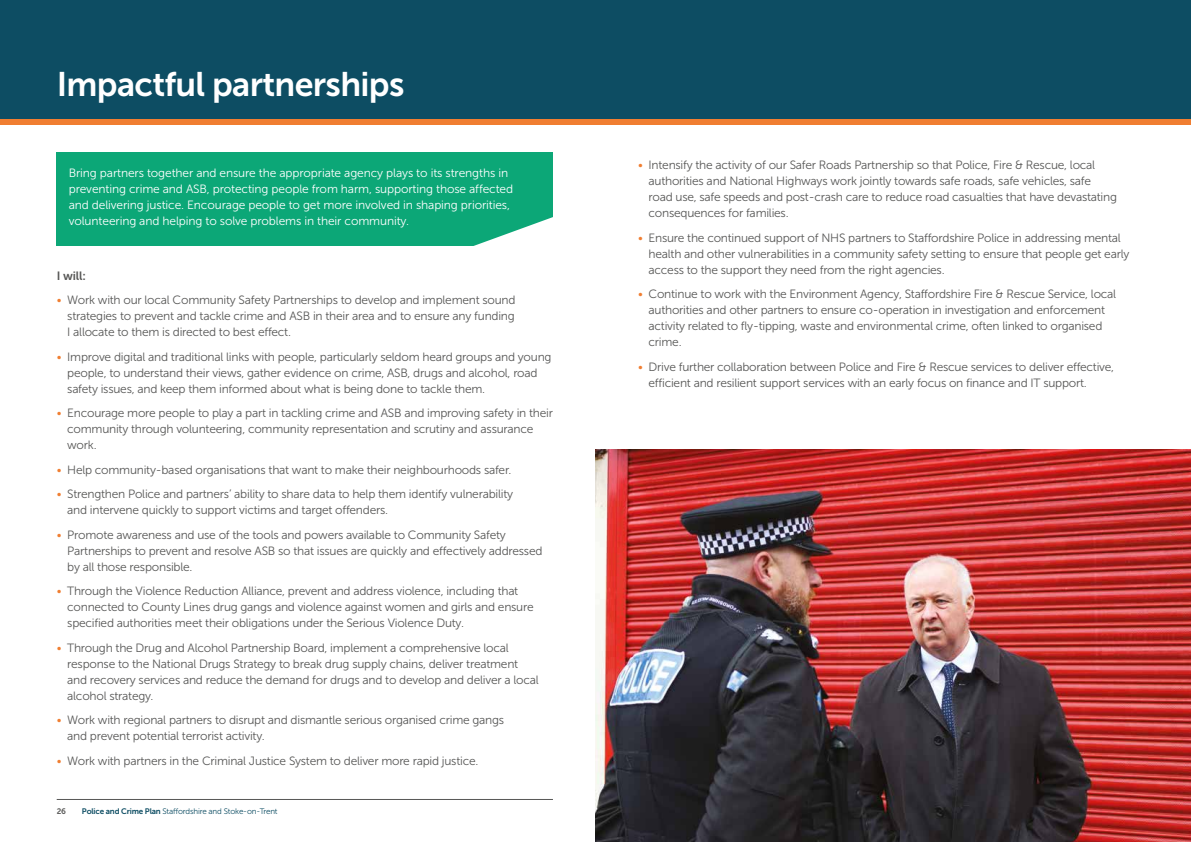
<style>
.page{position:relative;width:1191px;height:842px;background:#fff}
.page>*{position:absolute;margin:0;border:0;box-sizing:border-box;transform-origin:0 0}
.t1{font:34px "Museo Sans 700";letter-spacing:-.02em;color:#fff}
.t2{font:12px/16px "Museo Sans 300";letter-spacing:-.02em;color:#575756}
.t3{font:12px/16px "Museo Sans 300";letter-spacing:-.01em;color:#fff}
.t4{font:12px "Museo Sans 700";color:#575756}
.t5{font:8px "Museo Sans 300";letter-spacing:-.02em;color:#0d4d63}
.t6{font:8px "Museo Sans 700";color:#575756}
.s1{color:#f07e31}
.s2{font-family:"Museo Sans 700"}
</style>
<div class="page">
<div style="left:57px;top:152px;width:496px;height:93px;background:#0ca777"></div>
<img style="left:595px;top:449px;width:596px;height:393px">
<div style="left:0;top:0;width:1191px;height:125px;background:#0d4d63"></div>
<div style="left:0;top:119px;width:1191px;height:6px;background:#f07e31"></div>
<svg style="left:467px;top:217px;width:86px;height:29px"></svg>
<hr style="left:57px;top:799px;width:496px;height:1px;background:#575756">
<h1 class="t1" style="left:57px;top:66px;width:349px">Impactful partnerships</h1>
<p class="t3" style="left:69px;top:165px;width:446px">Bring partners together and ensure the appropriate agency plays to its strengths in preventing crime and ASB, protecting people from harm, supporting those affected and delivering justice. Encourage people to get more involved in shaping priorities, volunteering and helping to solve problems in their community.</p>
<p class="t4" style="left:57px;top:269px;width:31px">I will:</p>
<p class="t2" style="left:67px;top:292px;width:450px;text-align:justify;text-indent:-11px"><span class="s1">•</span> Work with our local Community Safety Partnerships to develop and implement sound strategies to prevent and tackle crime and ASB in their area and to ensure any funding I allocate to them is directed to best effect.</p>
<p class="t2" style="left:67px;top:349px;width:486px;text-indent:-11px"><span class="s1">•</span> Improve digital and traditional links with people, particularly seldom heard groups and young people, to understand their views, gather evidence on crime, ASB, drugs and alcohol, road safety issues, and keep them informed about what is being done to tackle them.</p>
<p class="t2" style="left:67px;top:405px;width:487px;text-indent:-11px"><span class="s1">•</span> Encourage more people to play a part in tackling crime and ASB and improving safety in their community through volunteering, community representation and scrutiny and assurance work.</p>
<p class="t2" style="left:57px;top:462px;width:456px"><span class="s1">•</span> Help community-based organisations that want to make their neighbourhoods safer.</p>
<p class="t2" style="left:67px;top:486px;width:447px;text-indent:-11px"><span class="s1">•</span> Strengthen Police and partners’ ability to share data to help them identify vulnerability and intervene quickly to support victims and target offenders.</p>
<p class="t2" style="left:67px;top:527px;width:477px;text-indent:-11px"><span class="s1">•</span> Promote awareness and use of the tools and powers available to Community Safety<br>Partnerships to prevent and resolve ASB so that issues are quickly and effectively addressed by all those responsible.</p>
<p class="t2" style="left:67px;top:583px;width:468px;text-indent:-11px"><span class="s1">•</span> Through the Violence Reduction Alliance, prevent and address violence, including that connected to County Lines drug gangs and violence against women and girls and ensure specified authorities meet their obligations under the Serious Violence Duty.</p>
<p class="t2" style="left:67px;top:640px;width:473px;text-indent:-11px"><span class="s1">•</span> Through the Drug and Alcohol Partnership Board, implement a comprehensive local response to the National Drugs Strategy to break drug supply chains, deliver treatment and recovery services and reduce the demand for drugs and to develop and deliver a local alcohol strategy.</p>
<p class="t2" style="left:67px;top:712px;width:438px;text-indent:-11px"><span class="s1">•</span> Work with regional partners to disrupt and dismantle serious organised crime gangs and prevent potential terrorist activity.</p>
<p class="t2" style="left:57px;top:753px;width:423px"><span class="s1">•</span> Work with partners in the Criminal Justice System to deliver more rapid justice.</p>
<p class="t6" style="left:57px;top:807px;width:11px">26</p>
<p class="t5" style="left:82px;top:807px;width:197px"><span class="s2">Police and Crime Plan</span> Staffordshire and Stoke-on-Trent</p>
<p class="t2" style="left:648px;top:157px;width:470px;text-indent:-11px"><span class="s1">•</span> Intensify the activity of our Safer Roads Partnership so that Police, Fire &amp; Rescue, local authorities and National Highways work jointly towards safe roads, safe vehicles, safe road use, safe speeds and post-crash care to reduce road casualties that have devastating consequences for families.</p>
<p class="t2" style="left:648px;top:230px;width:482px;text-indent:-11px"><span class="s1">•</span> Ensure the continued support of NHS partners to Staffordshire Police in addressing mental health and other vulnerabilities in a community safety setting to ensure that people get early access to the support they need from the right agencies.</p>
<p class="t2" style="left:648px;top:286px;width:469px;text-indent:-11px"><span class="s1">•</span> Continue to work with the Environment Agency, Staffordshire Fire &amp; Rescue Service, local authorities and other partners to ensure co-operation in investigation and enforcement activity related to fly-tipping, waste and environmental crime, often linked to organised crime.</p>
<p class="t2" style="left:648px;top:359px;width:467px;text-indent:-11px"><span class="s1">•</span> Drive further collaboration between Police and Fire &amp; Rescue services to deliver effective, efficient and resilient support services with an early focus on finance and IT support.</p>
</div>
